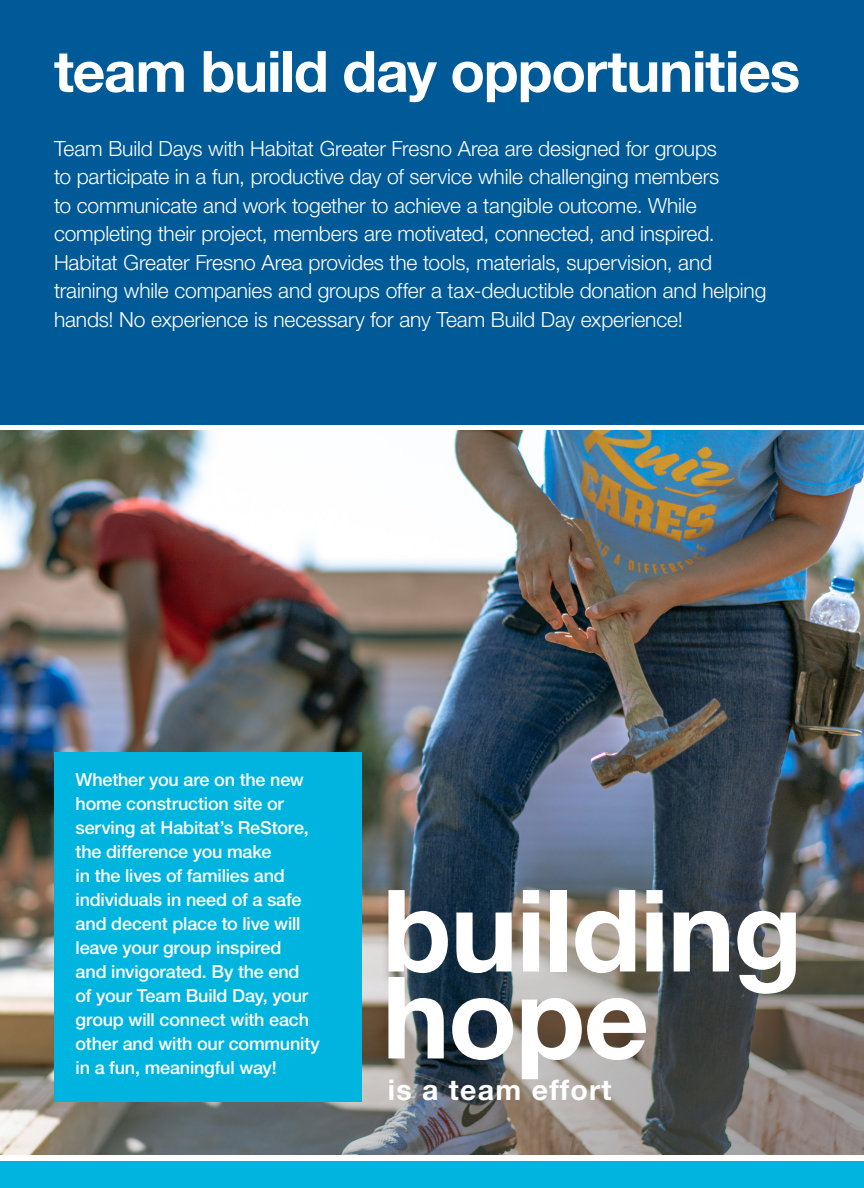
<style>
.page{position:relative;width:864px;height:1188px;background:#fff}
.page>*{position:absolute;margin:0;border:0;box-sizing:border-box;transform-origin:0 0}
.t1{font:700 114px/87px "Helvetica Neue";letter-spacing:-.015em;color:#fff}
.headline_1{font:700 57px "Helvetica Neue";letter-spacing:-.02em;color:#fff}
.t2{font:700 28.5px "Helvetica Neue";letter-spacing:.045em;color:#fff}
.Intro_paragraph{font:300 21px/28.5px "Helvetica Neue";letter-spacing:-.005em;color:#fff}
.subhead_3{font:500 18px/24px "Helvetica Neue";letter-spacing:-.01em;color:#fff}
</style>
<div class="page">
<img style="left:0;top:431px;width:864px;height:139px">
<img style="left:0;top:570px;width:864px;height:585px">
<div style="left:0;top:0;width:864px;height:425px;background:#005a97"></div>
<div style="left:0;top:1161px;width:864px;height:27px;background:#00b4e0"></div>
<div style="left:54px;top:752px;width:308px;height:350px;background:#00b4e0"></div>
<p class="headline_1" style="left:54px;top:36px;width:748px">team build day opportunities</p>
<p class="Intro_paragraph" style="left:54px;top:133px;width:714px">Team Build Days with Habitat Greater Fresno Area are designed for groups<br>to participate in a fun, productive day of service while challenging members<br>to communicate and work together to achieve a tangible outcome. While completing their project, members are motivated, connected, and inspired.<br>Habitat Greater Fresno Area provides the tools, materials, supervision, and training while companies and groups offer a tax-deductible donation and helping hands! No experience is necessary for any Team Build Day experience!</p>
<p class="subhead_3" style="left:76px;top:767px;width:246px">Whether you are on the new home construction site or serving at Habitat’s ReStore, the difference you make<br>in the lives of families and individuals in need of a safe and decent place to live will leave your group inspired<br>and invigorated. By the end of your Team Build Day, your group will connect with each other and with our community in a fun, meaningful way!</p>
<p class="t1" style="left:382px;top:885px;width:422px">building hope</p>
<p class="t2" style="left:388px;top:1072px;width:225px">is a team effort</p>
</div>
